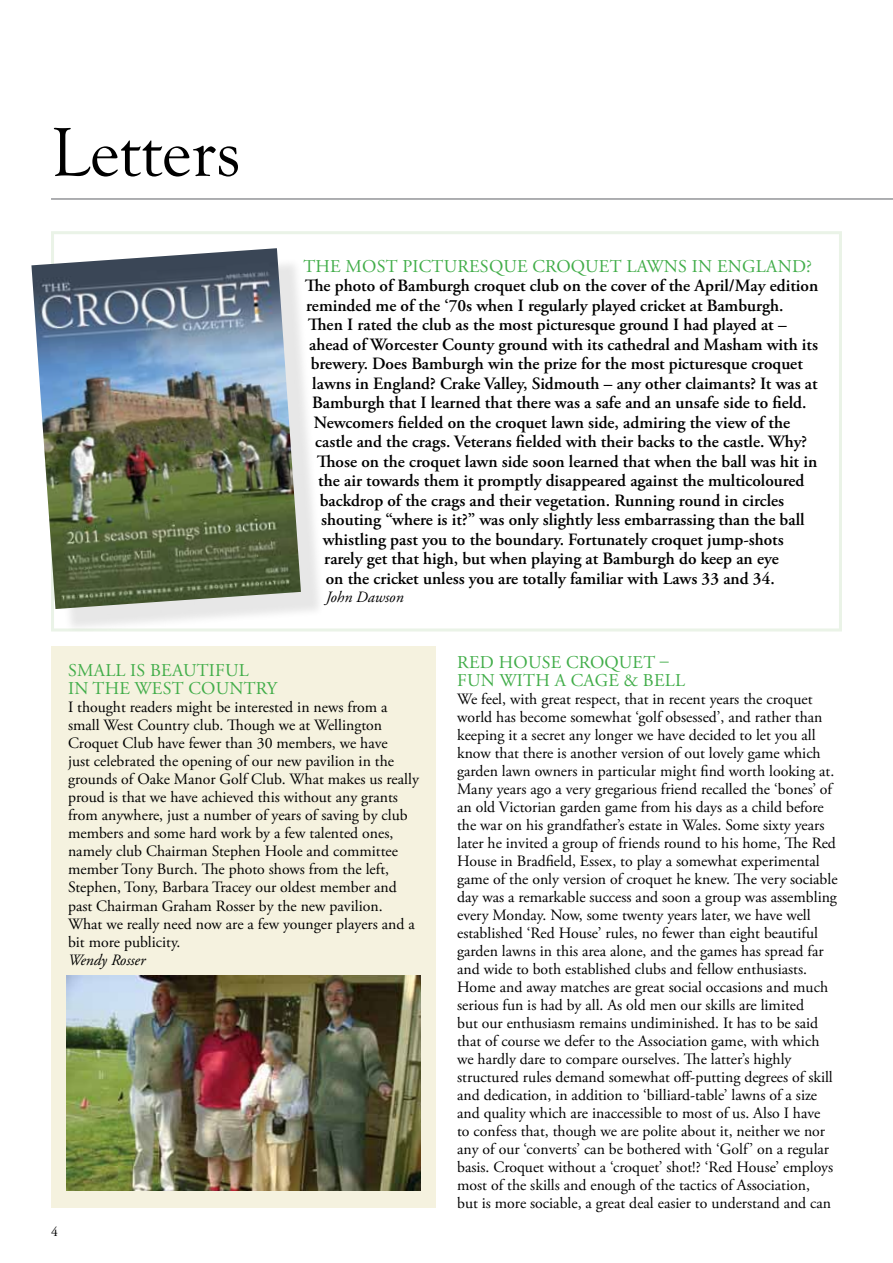
<style>
.page{position:relative;width:893px;height:1263px;background:#fff}
.page>*{position:absolute;margin:0;border:0;box-sizing:border-box;transform-origin:0 0}
.t1{font:71.25px "Goudy Old Style T";color:#000}
.t2{font:18px/18px "Adobe Garamond Pro";letter-spacing:.015em;color:#41ad49}
.t3{font:600 17.25px "Adobe Garamond Pro";color:#000}
.t4{font:15.75px/18px "Adobe Garamond Pro";color:#000}
.t5{font:italic 15.75px "Adobe Garamond Pro";color:#000}
.t6{font:13.5px "Adobe Garamond Pro";color:#000}
</style>
<div class="page">
<div style="left:51px;top:231px;width:791px;height:400px;border:3px solid #eaf3e7"></div>
<hr style="left:51px;top:198px;width:842px;height:2px;background:#939598">
<div style="left:40px;top:257px;width:286px;height:377px;background:#000;opacity:.1"></div>
<img style="left:31px;top:248px;width:270px;height:361px">
<svg style="left:149px;top:248px;width:5px;height:5px"></svg>
<svg style="left:174px;top:605px;width:5px;height:4px"></svg>
<svg style="left:34px;top:436px;width:5px;height:5px"></svg>
<svg style="left:290px;top:418px;width:5px;height:5px"></svg>
<svg style="left:274px;top:597px;width:24px;height:4px"></svg>
<div style="left:51px;top:646px;width:385px;height:562px;background:#f5f2df"></div>
<img style="left:66px;top:975px;width:354px;height:216px">
<h1 class="t1" style="left:51px;top:113px;width:191px">Letters</h1>
<p class="t2" style="left:303px;top:258px;width:72px">THE MOST</p>
<p class="t2" style="left:402px;top:258px;width:42px">PICTURES</p>
<p class="t2" style="left:489px;top:258px;width:110px">QUE CRO QUET</p>
<p class="t2" style="left:626px;top:258px;width:187px">LAWNS IN ENGLAND?</p>
<p class="t3" style="left:305px;top:276px;width:515px">The photo of Bamburgh croquet club on the cover of the April/May edition</p>
<p class="t3" style="left:306px;top:295px;width:479px">reminded me of the ‘70s when I regularly played cricket at Bamburgh.</p>
<p class="t3" style="left:308px;top:315px;width:480px">Then I rated the club as the most picturesque ground I had played at –</p>
<p class="t3" style="left:309px;top:334px;width:510px">ahead of Worcester County ground with its cathedral and Masham with its</p>
<p class="t3" style="left:311px;top:354px;width:494px">brewery. Does Bamburgh win the prize for the most picturesque croquet</p>
<p class="t3" style="left:312px;top:373px;width:507px">lawns in England? Crake Valley, Sidmouth – any other claimants? It was at</p>
<p class="t3" style="left:312px;top:393px;width:496px">Bamburgh that I learned that there was a safe and an unsafe side to field.</p>
<p class="t3" style="left:314px;top:412px;width:478px">Newcomers fielded on the croquet lawn side, admiring the view of the</p>
<p class="t3" style="left:315px;top:432px;width:493px">castle and the crags. Veterans fielded with their backs to the castle. Why?</p>
<p class="t3" style="left:317px;top:451px;width:502px">Those on the croquet lawn side soon learned that when the ball was hit in</p>
<p class="t3" style="left:318px;top:471px;width:488px">the air towards them it promptly disappeared against the multicoloured</p>
<p class="t3" style="left:320px;top:490px;width:466px">backdrop of the crags and their vegetation. Running round in circles</p>
<p class="t3" style="left:321px;top:510px;width:485px">shouting “where is it?” was only slightly less embarrassing than the ball</p>
<p class="t3" style="left:323px;top:529px;width:462px">whistling past you to the boundary. Fortunately croquet jump‑shots</p>
<p class="t3" style="left:324px;top:549px;width:456px">rarely get that high, but when playing at Bamburgh do keep an eye</p>
<p class="t3" style="left:326px;top:568px;width:451px">on the cricket unless you are totally familiar with Laws 33 and 34.</p>
<p class="t5" style="left:326px;top:587px;width:79px">John Dawson</p>
<p class="t2" style="left:68px;top:662px;width:182px">SMALL IS BEAUTIFUL<br>IN THE WEST</p>
<p class="t2" style="left:188px;top:680px;width:90px">COUNTRY</p>
<p class="t4" style="left:68px;top:699px;width:352px">I thought readers might be interested in news from a small West Country club. Though we at Wellington Croquet Club have fewer than 30 members, we have<br>just celebrated the opening of our new pavilion in the grounds of Oake Manor Golf Club. What makes us really proud is that we have achieved this without any grants from anywhere, just a number of years of saving by club members and some hard work by a few talented ones, namely club Chairman Stephen Hoole and committee member Tony Burch. The photo shows from the left, Stephen, Tony, Barbara Tracey our oldest member and past Chairman Graham Rosser by the new pavilion.<br>What we really need now are a few younger players and a bit more publicity.</p>
<p class="t5" style="left:68px;top:950px;width:79px">Wendy Rosser</p>
<p class="t6" style="left:51px;top:1223px;width:8px">4</p>
<p class="t2" style="left:457px;top:654px;width:69px">RED HOUSE</p>
<p class="t2" style="left:566px;top:654px;width:66px">CRO QUET</p>
<p class="t2" style="left:457px;top:654px;width:229px;text-indent:203px">–<br>FUN WITH A CAGE &amp; BELL</p>
<p class="t4" style="left:457px;top:690px;width:382px">We feel, with great respect, that in recent years the croquet world has become somewhat ‘golf obsessed’, and rather than keeping it a secret any longer we have decided to let you all know that there is another version of out lovely game which garden lawn owners in particular might find worth looking at.<br>Many years ago a very gregarious friend recalled the ‘bones’ of an old Victorian garden game from his days as a child before the war on his grandfather’s estate in Wales. Some sixty years later he invited a group of friends round to his home, The Red House in Bradfield, Essex, to play a somewhat experimental game of the only version of croquet he knew. The very sociable day was a remarkable success and soon a group was assembling every Monday. Now, some twenty years later, we have well established ‘Red House’ rules, no fewer than eight beautiful garden lawns in this area alone, and the games has spread far and wide to both established clubs and fellow enthusiasts.<br>Home and away matches are great social occasions and much serious fun is had by all. As old men our skills are limited<br>but our enthusiasm remains undiminished. It has to be said that of course we defer to the Association game, with which we hardly dare to compare ourselves. The latter’s highly structured rules demand somewhat off-putting degrees of skill and dedication, in addition to ‘billiard-table’ lawns of a size and quality which are inaccessible to most of us. Also I have<br>to confess that, though we are polite about it, neither we nor any of our ‘converts’ can be bothered with ‘Golf’ on a regular basis. Croquet without a ‘croquet’ shot!? ‘Red House’ employs most of the skills and enough of the tactics of Association,<br>but is more sociable, a great deal easier to understand and can</p>
</div>
